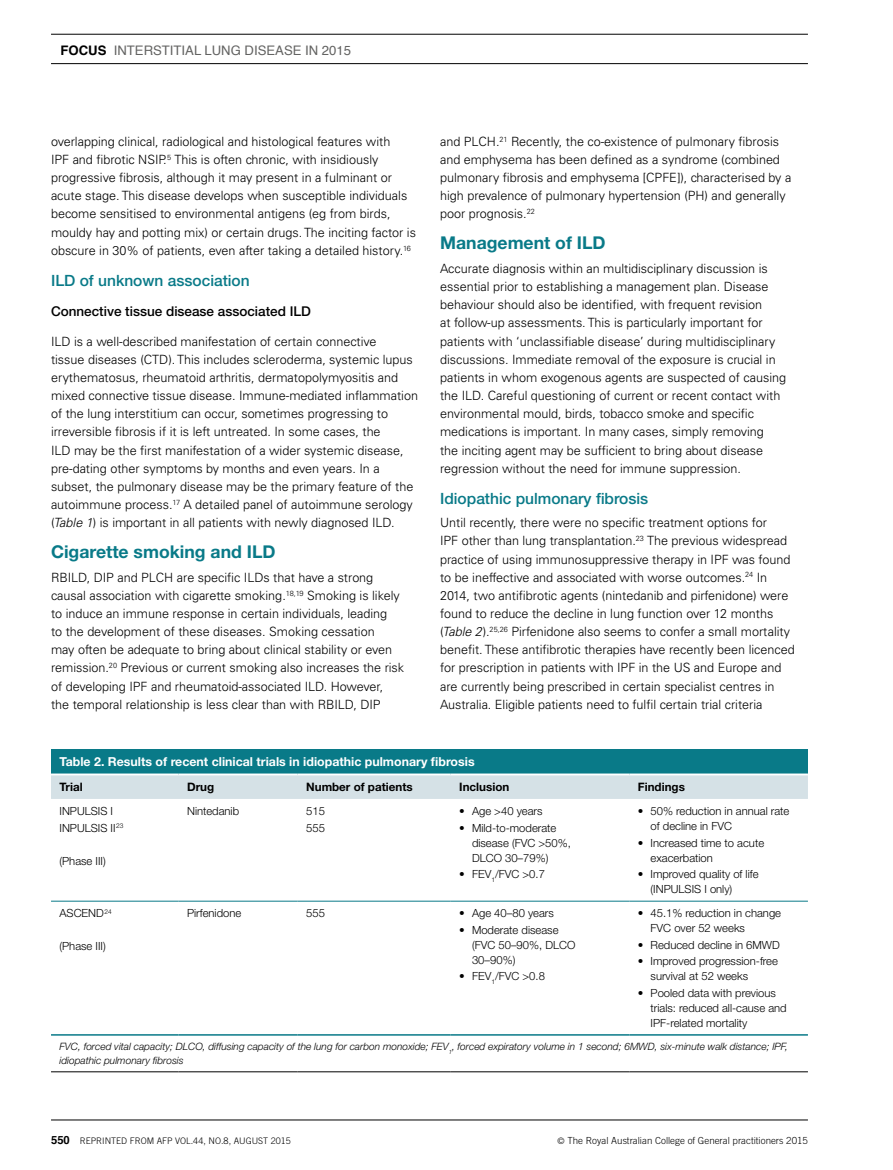
<style>
.page{position:relative;width:893px;height:1170px;background:#fff}
.page>*{position:absolute;margin:0;border:0;box-sizing:border-box;transform-origin:0 0}
.t1{font:700 17.7px "Helvetica Neue LT Std";color:#097a88}
.t2{font:500 15.6px "Helvetica Neue LT Std";color:#097a88}
.t3{font:500 13.5px "Helvetica Neue LT Std";color:#000}
.t4{font:13.2px "Helvetica";color:#636362}
.t5{font:300 12.75px/18.1px "Univers LT";color:#000}
.t6{font:700 12.3px "Helvetica Neue LT Std";color:#fff}
.t7{font:700 11.7px "Helvetica Neue LT Std";color:#000}
.t8{font:300 11.25px/15px "Helvetica Neue LT Std";color:#000}
.t9{font:700 11.25px "Helvetica";color:#000}
.t10{font:italic 300 10.2px/13.5px "Helvetica Neue LT Std";color:#000}
.t11{font:300 9.75px "Trade Gothic LT";color:#000}
.t12{font:300 9px "Trade Gothic LT";color:#000}
.s1{font-weight:700;color:#000}
.s2{font-style:italic}
.s3{font-family:"Serifa LT"}
</style>
<div class="page">
<hr style="left:51px;top:1119px;width:757px;height:1px;background:#000">
<hr style="left:51px;top:34px;width:757px;height:1px;background:#000">
<hr style="left:51px;top:63px;width:757px;height:1px;background:#000">
<div style="left:51px;top:748px;width:757px;height:26px;background:#097a88"></div>
<div style="left:51px;top:775px;width:757px;height:23px;background:#d5e1e6"></div>
<hr style="left:51px;top:773px;width:128px;height:2px;background:#fff">
<hr style="left:179px;top:773px;width:119px;height:2px;background:#fff">
<hr style="left:298px;top:773px;width:153px;height:2px;background:#fff">
<hr style="left:451px;top:773px;width:178px;height:2px;background:#fff">
<hr style="left:629px;top:773px;width:179px;height:2px;background:#fff">
<hr style="left:51px;top:1071px;width:128px;height:1px;background:#000">
<hr style="left:179px;top:1071px;width:119px;height:1px;background:#000">
<hr style="left:298px;top:1071px;width:153px;height:1px;background:#000">
<hr style="left:451px;top:1071px;width:178px;height:1px;background:#000">
<hr style="left:629px;top:1071px;width:179px;height:1px;background:#000">
<hr style="left:51px;top:900px;width:128px;height:1px;background:#097a88">
<hr style="left:179px;top:900px;width:119px;height:1px;background:#097a88">
<hr style="left:298px;top:900px;width:153px;height:1px;background:#097a88">
<hr style="left:451px;top:900px;width:178px;height:1px;background:#097a88">
<hr style="left:629px;top:900px;width:179px;height:1px;background:#097a88">
<hr style="left:51px;top:1034px;width:128px;height:1px;background:#097a88">
<hr style="left:179px;top:1034px;width:119px;height:1px;background:#097a88">
<hr style="left:298px;top:1034px;width:153px;height:1px;background:#097a88">
<hr style="left:451px;top:1034px;width:178px;height:1px;background:#097a88">
<hr style="left:629px;top:1034px;width:179px;height:1px;background:#097a88">
<p class="t4" style="left:61px;top:40px;width:292px"><span class="s1">FOCUS</span> INTERSTITIAL LUNG DISEASE IN 2015</p>
<p class="t5" style="left:51px;top:132px;width:367px">overlapping clinical, radiological and histological features with<br>IPF and fibrotic NSIP.<sup>5</sup> This is often chronic, with insidiously progressive fibrosis, although it may present in a fulminant or acute stage. This disease develops when susceptible individuals become sensitised to environmental antigens (eg from birds, mouldy hay and potting mix) or certain drugs. The inciting factor is obscure in 30% of patients, even after taking a detailed history.<sup>16</sup></p>
<p class="t2" style="left:51px;top:271px;width:200px">ILD of unknown association</p>
<p class="t3" style="left:51px;top:303px;width:261px">Connective tissue disease associated ILD</p>
<p class="t5" style="left:51px;top:332px;width:368px">ILD is a well-described manifestation of certain connective<br>tissue diseases (CTD). This includes scleroderma, systemic lupus erythematosus, rheumatoid arthritis, dermatopolymyositis and mixed connective tissue disease. Immune-mediated inflammation of the lung interstitium can occur, sometimes progressing to irreversible fibrosis if it is left untreated. In some cases, the<br>ILD may be the first manifestation of a wider systemic disease, pre-dating other symptoms by months and even years. In a subset, the pulmonary disease may be the primary feature of the autoimmune process.<sup>17</sup> A detailed panel of autoimmune serology (<span class="s2">Table 1</span>) is important in all patients with newly diagnosed ILD.</p>
<h1 class="t1" style="left:51px;top:540px;width:226px">Cigarette smoking and ILD</h1>
<p class="t5" style="left:51px;top:568px;width:355px">RBILD, DIP and PLCH are specific ILDs that have a strong causal association with cigarette smoking.<sup>18,19</sup> Smoking is likely to induce an immune response in certain individuals, leading<br>to the development of these diseases. Smoking cessation<br>may often be adequate to bring about clinical stability or even remission.<sup>20</sup> Previous or current smoking also increases the risk of developing IPF and rheumatoid-associated ILD. However, the temporal relationship is less clear than with RBILD, DIP</p>
<p class="t5" style="left:440px;top:132px;width:353px">and PLCH.<sup>21</sup> Recently, the co-existence of pulmonary fibrosis and emphysema has been defined as a syndrome (combined pulmonary fibrosis and emphysema [CPFE]), characterised by a high prevalence of pulmonary hypertension (PH) and generally poor prognosis.<sup>22</sup></p>
<h1 class="t1" style="left:440px;top:232px;width:167px">Management of ILD</h1>
<p class="t5" style="left:440px;top:259px;width:348px">Accurate diagnosis within an multidisciplinary discussion is essential prior to establishing a management plan. Disease behaviour should also be identified, with frequent revision<br>at follow-up assessments. This is particularly important for patients with ‘unclassifiable disease’ during multidisciplinary discussions. Immediate removal of the exposure is crucial in patients in whom exogenous agents are suspected of causing the ILD. Careful questioning of current or recent contact with environmental mould, birds, tobacco smoke and specific medications is important. In many cases, simply removing<br>the inciting agent may be sufficient to bring about disease regression without the need for immune suppression.</p>
<p class="t2" style="left:440px;top:489px;width:210px">Idiopathic pulmonary fibrosis</p>
<p class="t5" style="left:440px;top:513px;width:356px">Until recently, there were no specific treatment options for<br>IPF other than lung transplantation.<sup>23</sup> The previous widespread practice of using immunosuppressive therapy in IPF was found to be ineffective and associated with worse outcomes.<sup>24</sup> In 2014, two antifibrotic agents (nintedanib and pirfenidone) were found to reduce the decline in lung function over 12 months (<span class="s2">Table 2</span>).<sup>25,26</sup> Pirfenidone also seems to confer a small mortality benefit. These antifibrotic therapies have recently been licenced for prescription in patients with IPF in the US and Europe and are currently being prescribed in certain specialist centres in Australia. Eligible patients need to fulfil certain trial criteria</p>
<p class="t6" style="left:60px;top:754px;width:417px">Table 2. Results of recent clinical trials in idiopathic pulmonary fibrosis</p>
<p class="t7" style="left:60px;top:779px;width:25px">Trial</p>
<p class="t7" style="left:187px;top:779px;width:29px">Drug</p>
<p class="t7" style="left:306px;top:779px;width:108px">Number of patients</p>
<p class="t7" style="left:459px;top:779px;width:52px">Inclusion</p>
<p class="t7" style="left:638px;top:779px;width:49px">Findings</p>
<p class="t8" style="left:60px;top:802px;width:65px;line-height:16.5px">INPULSIS I<br>INPULSIS II<sup>23</sup></p>
<p class="t8" style="left:60px;top:852px;width:48px">(Phase III)</p>
<p class="t8" style="left:651px;top:803px;width:140px;text-indent:-13px">• 50% reduction in annual rate of decline in FVC</p>
<p class="t8" style="left:651px;top:834px;width:115px;text-indent:-13px">• Increased time to acute exacerbation</p>
<p class="t8" style="left:651px;top:866px;width:109px;text-indent:-13px">• Improved quality of life (INPULSIS I only)</p>
<p class="t8" style="left:187px;top:803px;width:54px">Nintedanib</p>
<p class="t8" style="left:306px;top:802px;width:20px;line-height:16.5px">515<br>555</p>
<p class="t8" style="left:459px;top:803px;width:85px">• Age &gt;40 years</p>
<p class="t8" style="left:472px;top:819px;width:100px;text-indent:-13px">• Mild-to-moderate disease (FVC &gt;50%,<br>DLCO 30–79%)</p>
<p class="t8" style="left:459px;top:866px;width:87px">• FEV<sub>1</sub>/FVC &gt;0.7</p>
<p class="t8" style="left:60px;top:905px;width:54px">ASCEND<sup>24</sup></p>
<p class="t8" style="left:60px;top:938px;width:48px">(Phase III)</p>
<p class="t8" style="left:651px;top:905px;width:132px;text-indent:-13px">• 45.1% reduction in change<br>FVC over 52 weeks</p>
<p class="t8" style="left:638px;top:936px;width:143px">• Reduced decline in 6MWD</p>
<p class="t8" style="left:651px;top:953px;width:129px;text-indent:-13px">• Improved progression-free survival at 52 weeks</p>
<p class="t8" style="left:651px;top:984px;width:138px;text-indent:-13px">• Pooled data with previous trials: reduced all-cause and<br>IPF-related mortality</p>
<p class="t10" style="left:60px;top:1039px;width:730px">FVC, forced vital capacity; DLCO, diffusing capacity of the lung for carbon monoxide; FEV<sub>1</sub>, forced expiratory volume in 1 second; 6MWD, six-minute walk distance; IPF, idiopathic pulmonary fibrosis</p>
<p class="t8" style="left:187px;top:905px;width:56px">Pirfenidone</p>
<p class="t8" style="left:306px;top:905px;width:20px">555</p>
<p class="t8" style="left:459px;top:905px;width:96px">• Age 40–80 years</p>
<p class="t8" style="left:472px;top:922px;width:105px;text-indent:-13px">• Moderate disease (FVC 50–90%, DLCO<br>30–90%)</p>
<p class="t8" style="left:459px;top:968px;width:87px">• FEV<sub>1</sub>/FVC &gt;0.8</p>
<p class="t9" style="left:51px;top:1131px;width:20px">550</p>
<p class="t12" style="left:80px;top:1135px;width:212px">REPRINTED FROM AFP VOL.44, NO.8, AUGUST 2015</p>
<p class="t11" style="left:557px;top:1135px;width:252px"><span class="s3">©</span> The Royal Australian College of General practitioners 2015</p>
</div>
